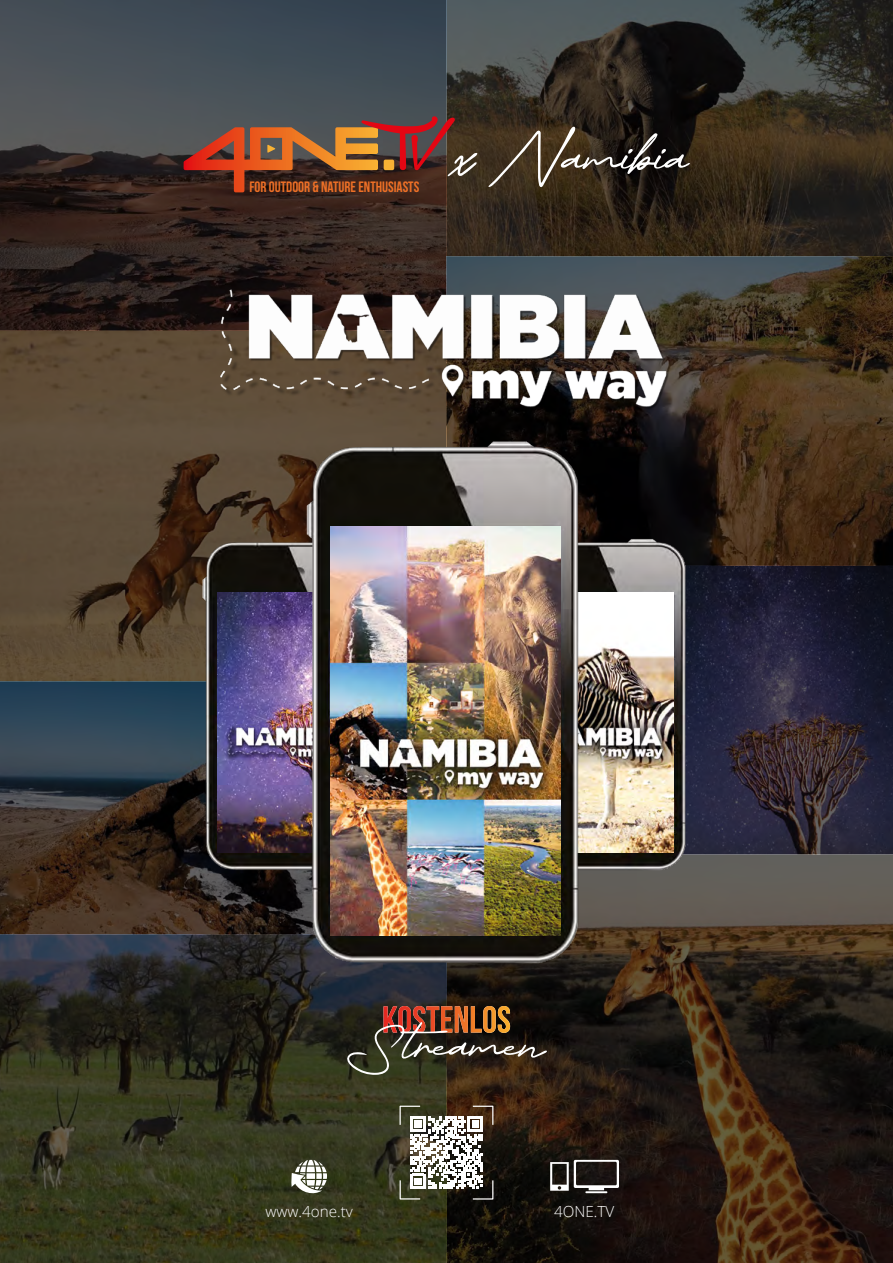
<style>
.page{position:relative;width:893px;height:1263px;background:#fff}
.page>*{position:absolute;margin:0;border:0;box-sizing:border-box;transform-origin:0 0}
.t1{font:85.05px "Thesignature";color:#fff}
.t2{font:78px "Thesignature";color:#fff}
.t3{font:300 15.3px "Open Sans";color:#fff}
.t4{font:15px "Bebas Neue";color:#ee7026}
</style>
<div class="page">
<img style="left:446px;top:0;width:447px;height:566px">
<img style="left:0;top:0;width:446px;height:681px">
<img style="left:699px;top:566px;width:194px;height:289px">
<img style="left:446px;top:855px;width:447px;height:408px">
<img style="left:0;top:681px;width:195px;height:253px">
<img style="left:0;top:934px;width:446px;height:329px">
<svg style="left:184px;top:116px;width:271px;height:76px;background:#774430"></svg>
<img style="left:178px;top:202px;width:533px;height:300px">
<img style="left:601px;top:525px;width:98px;height:418px">
<img style="left:601px;top:593px;width:73px;height:259px">
<img style="left:195px;top:525px;width:98px;height:418px">
<img style="left:218px;top:593px;width:75px;height:259px">
<img style="left:293px;top:420px;width:308px;height:658px">
<img style="left:330px;top:527px;width:230px;height:408px">
<svg style="left:291px;top:1160px;width:36px;height:36px"></svg>
<hr style="left:585px;top:1191px;width:22px;height:2px;background:#fff">
<svg style="left:550px;top:1160px;width:69px;height:31px"></svg>
<img style="left:384px;top:1006px;width:126px;height:27px">
<svg style="left:399px;top:1105px;width:95px;height:95px"></svg>
<p class="t4" style="left:249px;top:179px;width:171px">FOR OUTDOOR &amp; NATURE ENTHUSIASTS</p>
<h1 class="t1" style="left:455px;top:124px;width:235px">x Namibia</h1>
<h2 class="t2" style="left:347px;top:1014px;width:200px">Streamen</h2>
<p class="t3" style="left:265px;top:1201px;width:89px">www.4one.tv</p>
<p class="t3" style="left:554px;top:1201px;width:62px">4ONE.TV</p>
</div>
